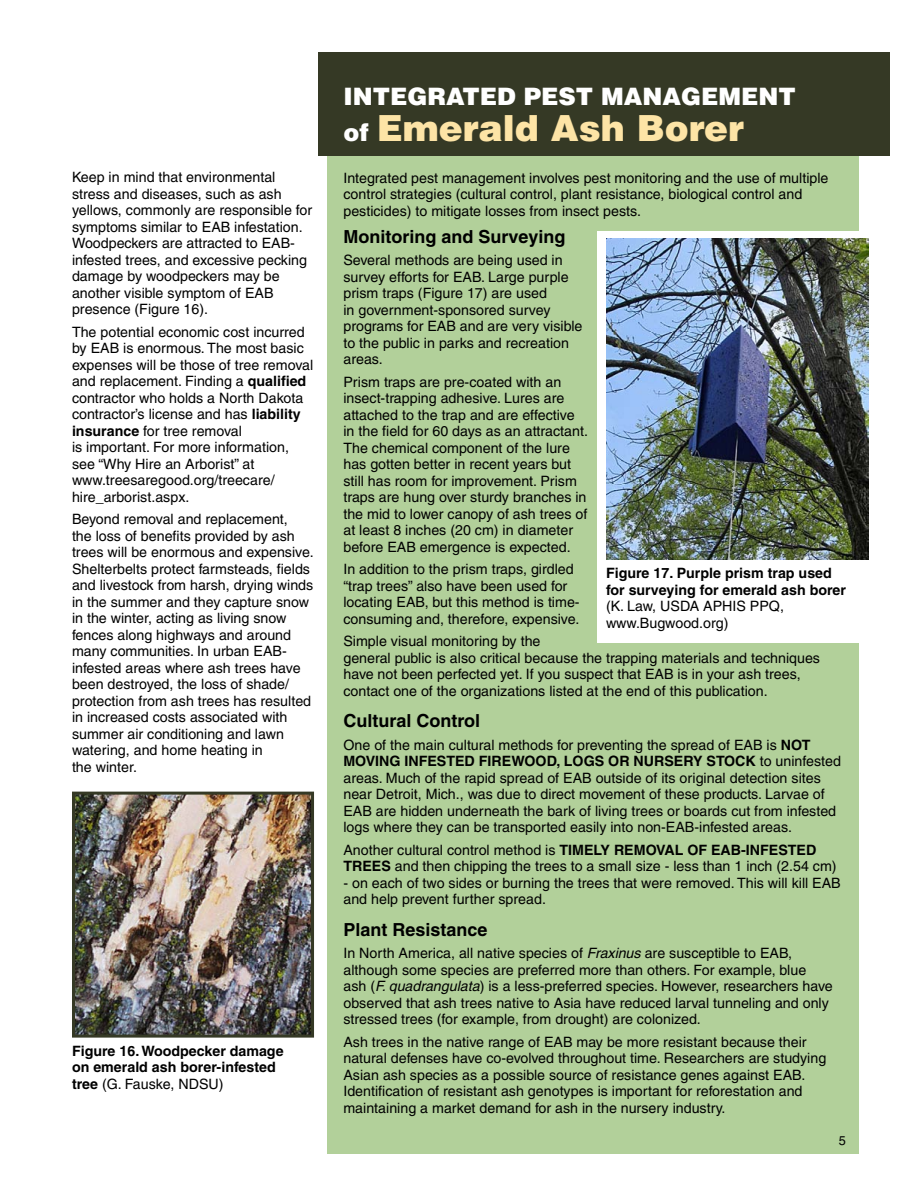
<style>
.page{position:relative;width:918px;height:1188px;background:#fff}
.page>*{position:absolute;margin:0;border:0;box-sizing:border-box;transform-origin:0 0}
.t1{font:900 36px "Helvetica";color:#fde4a6}
.t2{font:900 24px "Helvetica";color:#fff}
.integrated_headers{font:700 18px "Helvetica";color:#000}
.table_headers{font:700 18px "Helvetica";color:#000}
.paragraph{font:14.25px/16.5px "Helvetica";color:#000}
.table_headers-2{font:700 14.25px/16.5px "Helvetica";color:#000}
.table_text{font:12.75px "Helvetica";color:#000}
.s1{font-weight:700}
.s2{font-weight:400}
.s3{font-size:24px;color:#fff}
.s4{font-style:italic}
</style>
<div class="page">
<div style="left:327px;top:76px;width:532px;height:1078px;background:#b2d09a"></div>
<div style="left:318px;top:53px;width:571px;height:103px;background:#353925"></div>
<div style="left:597px;top:231px;width:279px;height:412px;background:#fff"></div>
<img style="left:606px;top:239px;width:263px;height:320px">
<img style="left:76px;top:796px;width:234px;height:238px">
<div style="left:72px;top:792px;width:242px;height:246px;border:3px solid #353925"></div>
<p class="paragraph" style="left:72px;top:169px;width:242px">Keep in mind that environmental stress and diseases, such as ash yellows, commonly are responsible for symptoms similar to EAB infestation.<br>Woodpeckers are attracted to EAB&shy;infested trees, and excessive pecking damage by woodpeckers may be another visible symptom of EAB presence (Figure 16).</p>
<p class="paragraph" style="left:72px;top:323px;width:243px">The potential economic cost incurred by EAB is enormous. The most basic expenses will be those of tree removal and replacement. Finding a <span class="s1">qualified </span>contractor who holds a North Dakota contractor’s license and has <span class="s1">liability insurance</span> for tree removal<br>is important. For more information, see “Why Hire an Arborist” at www.treesaregood.org/treecare/ hire_arborist.aspx.</p>
<p class="paragraph" style="left:72px;top:511px;width:243px">Beyond removal and replacement,<br>the loss of benefits provided by ash trees will be enormous and expensive.<br>Shelterbelts protect farmsteads, fields and livestock from harsh, drying winds in the summer and they capture snow in the winter, acting as living snow fences along highways and around many communities. In urban EAB&shy;infested areas where ash trees have been destroyed, the loss of shade/ protection from ash trees has resulted in increased costs associated with summer air conditioning and lawn watering, and home heating in<br>the winter.</p>
<p class="table_headers-2" style="left:72px;top:1042px;width:213px">Figure 16. Woodpecker damage on emerald ash borer-infested tree <span class="s2">(G. Fauske, NDSU)</span></p>
<p class="t2" style="left:343px;top:81px;width:454px">INTEGRATED PEST MANAGEMENT</p>
<p class="t1" style="left:343px;top:105px;width:402px"><span class="s3">of</span> Emerald Ash Borer</p>
<p class="paragraph" style="left:343px;top:169px;width:487px">Integrated pest management involves pest monitoring and the use of multiple control strategies (cultural control, plant resistance, biological control and pesticides) to mitigate losses from insect pests.</p>
<p class="table_headers" style="left:343px;top:225px;width:223px">Monitoring and Surveying</p>
<p class="paragraph" style="left:343px;top:252px;width:241px">Several methods are being used in survey efforts for EAB. Large purple prism traps (Figure 17) are used<br>in government-sponsored survey programs for EAB and are very visible to the public in parks and recreation areas.</p>
<p class="paragraph" style="left:343px;top:373px;width:246px">Prism traps are pre-coated with an insect-trapping adhesive. Lures are attached to the trap and are effective in the field for 60 days as an attractant.<br>The chemical component of the lure has gotten better in recent years but still has room for improvement. Prism traps are hung over sturdy branches in the mid to lower canopy of ash trees of at least 8 inches (20 cm) in diameter before EAB emergence is expected.</p>
<p class="paragraph" style="left:343px;top:561px;width:238px">In addition to the prism traps, girdled “trap trees” also have been used for locating EAB, but this method is time&shy;consuming and, therefore, expensive.</p>
<p class="paragraph" style="left:343px;top:633px;width:478px">Simple visual monitoring by the<br>general public is also critical because the trapping materials and techniques have not been perfected yet. If you suspect that EAB is in your ash trees, contact one of the organizations listed at the end of this publication.</p>
<p class="integrated_headers" style="left:343px;top:710px;width:138px">Cultural Control</p>
<p class="paragraph" style="left:343px;top:736px;width:499px">One of the main cultural methods for preventing the spread of EAB is <span class="s1">NOT MOVING INFESTED FIREWOOD, LOGS OR NURSERY STOCK</span> to uninfested areas. Much of the rapid spread of EAB outside of its original detection sites near Detroit, Mich., was due to direct movement of these products. Larvae of EAB are hidden underneath the bark of living trees or boards cut from infested logs where they can be transported easily into non-EAB-infested areas.</p>
<p class="paragraph" style="left:343px;top:841px;width:495px">Another cultural control method is <span class="s1">TIMELY REMOVAL OF EAB-INFESTED<br>TREES</span> and then chipping the trees to a small size - less than 1 inch (2.54 cm)</p>
<p class="paragraph" style="left:343px;top:874px;width:499px">- on each of two sides or burning the trees that were removed. This will kill EAB and help prevent further spread.</p>
<p class="integrated_headers" style="left:343px;top:918px;width:146px">Plant Resistance</p>
<p class="paragraph" style="left:343px;top:945px;width:491px">In North America, all native species of <span class="s4">Fraxinus</span> are susceptible to EAB, although some species are preferred more than others. For example, blue<br>ash (<span class="s4">F. quadrangulata</span>) is a less-preferred species. However, researchers have observed that ash trees native to Asia have reduced larval tunneling and only stressed trees (for example, from drought) are colonized.</p>
<p class="paragraph" style="left:343px;top:1033px;width:484px">Ash trees in the native range of EAB may be more resistant because their natural defenses have co-evolved throughout time. Researchers are studying Asian ash species as a possible source of resistance genes against EAB.<br>Identification of resistant ash genotypes is important for reforestation and maintaining a market demand for ash in the nursery industry.</p>
<p class="table_headers-2" style="left:606px;top:565px;width:242px">Figure 17. Purple prism trap used for surveying for emerald ash borer <span class="s2">(K. Law, USDA APHIS PPQ, www.Bugwood.org)</span></p>
<p class="table_text" style="left:839px;top:1133px;width:9px">5</p>
</div>
